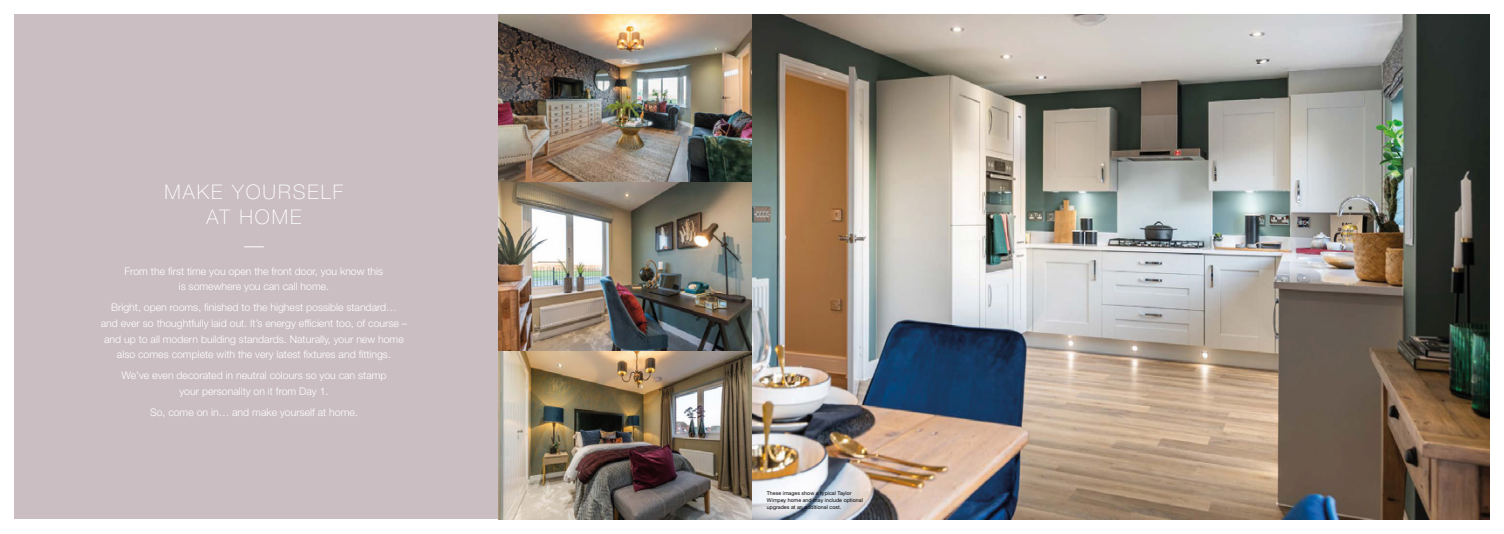
<style>
.page{position:relative;width:1504px;height:534px;background:#fff}
.page>*{position:absolute;margin:0;border:0;box-sizing:border-box;transform-origin:0 0}
.t1{font:100 20.12px/24.5px "Helvetica Neue LT Std";letter-spacing:.1em;color:#fff;text-align:center}
.t2{font:300 10.5px/15.8px "Helvetica Neue LT Std";color:#fff;text-align:center}
.t3{font:5.25px/7px "Helvetica Neue LT Std";letter-spacing:.01em;color:#000}
</style>
<div class="page">
<img style="left:498px;top:15px;width:246px;height:503px">
<div style="left:15px;top:15px;width:483px;height:503px;background:#cabec3"></div>
<svg style="left:244px;top:246px;width:20px;height:1px"></svg>
<img style="left:752px;top:15px;width:736px;height:503px">
<img style="left:744px;top:15px;width:8px;height:503px">
<h1 class="t1" style="left:165px;top:180px;width:180px">MAKE YOURSELF<br>AT HOME</h1>
<p class="t2" style="left:125px;top:262px;width:260px">From the first time you open the front door, you know this is somewhere you can call home.</p>
<p class="t2" style="left:101px;top:299px;width:308px">Bright, open rooms, finished to the highest possible standard…<br>and ever so thoughtfully laid out. It’s energy efficient too, of course – and up to all modern building standards. Naturally, your new home also comes complete with the very latest fixtures and fittings.</p>
<p class="t2" style="left:121px;top:367px;width:267px">We’ve even decorated in neutral colours so you can stamp your personality on it from Day 1.</p>
<p class="t2" style="left:150px;top:403px;width:209px">So, come on in… and make yourself at home.</p>
<p class="t3" style="left:766px;top:489px;width:97px">These images show a typical Taylor<br>Wimpey home and may include optional upgrades at an additional cost.</p>
</div>
